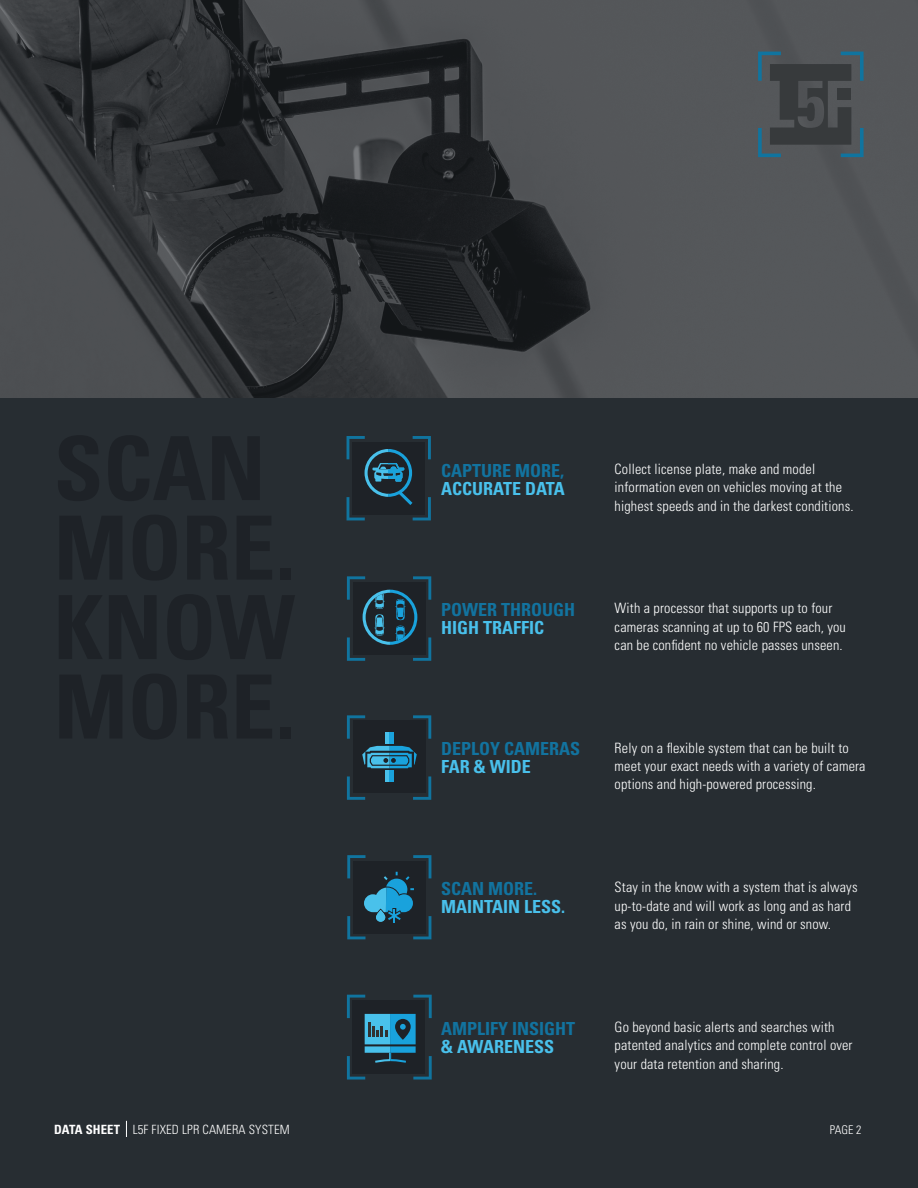
<style>
.page{position:relative;width:918px;height:1188px;background:#272d32}
.page>*{position:absolute;margin:0;border:0;box-sizing:border-box;transform-origin:0 0}
.t1{font:700 condensed 18px "Univers LT Std";color:#12739f}
.t2{font:700 condensed 18px "Univers LT Std";color:#49c0eb}
.t3{font:300 condensed 14.25px/18.3px "Univers LT Std";letter-spacing:.01em;color:#fff}
.t4{font:300 condensed 12.75px "Univers LT Std";letter-spacing:.01em;color:#fff}
.t5{font:300 condensed 12px "Univers LT Std";color:#fff}
.s1{font-weight:700}
</style>
<div class="page">
<svg style="left:0;top:0;width:918px;height:398px;fill:#4e5053"></svg>
<svg style="left:347px;top:855px;width:84px;height:84px"></svg>
<svg style="left:376px;top:910px;width:9px;height:12px"></svg>
<svg style="left:413px;top:1056px;width:19px;height:24px"></svg>
<svg style="left:347px;top:1056px;width:18px;height:24px"></svg>
<div style="left:352px;top:1000px;width:73px;height:73px;background:#1e2227"></div>
<div style="left:365px;top:1046px;width:25px;height:7px;background:#49c1eb"></div>
<div style="left:390px;top:1046px;width:26px;height:7px;background:#19a2dc"></div>
<svg style="left:375px;top:1053px;width:31px;height:10px"></svg>
<svg style="left:347px;top:995px;width:85px;height:49px"></svg>
<svg style="left:126px;top:1121px;width:1px;height:16px"></svg>
<svg style="left:347px;top:436px;width:84px;height:84px"></svg>
<svg style="left:347px;top:576px;width:84px;height:85px"></svg>
<div style="left:353px;top:721px;width:73px;height:72px;background:#1e2227"></div>
<svg style="left:413px;top:715px;width:18px;height:24px"></svg>
<svg style="left:347px;top:715px;width:18px;height:24px"></svg>
<svg style="left:413px;top:776px;width:18px;height:24px"></svg>
<svg style="left:347px;top:776px;width:18px;height:24px"></svg>
<div style="left:385px;top:770px;width:9px;height:12px;background:#49c1eb"></div>
<div style="left:385px;top:732px;width:9px;height:12px;background:#49c1eb"></div>
<div style="left:389px;top:732px;width:5px;height:12px;background:#19a2dc"></div>
<div style="left:389px;top:770px;width:5px;height:12px;background:#19a2dc"></div>
<svg style="left:362px;top:746px;width:55px;height:22px"></svg>
<svg style="left:758px;top:52px;width:106px;height:105px"></svg>
<div style="left:838px;top:88px;width:13px;height:12px;background:#373a3c"></div>
<p class="t4" style="left:54px;top:1122px;width:237px"><span class="s1">DATA SHEET</span> L5F FIXED LPR CAMERA SYSTEM</p>
<p class="t1" style="left:441px;top:459px;width:125px">CAPTURE MORE,</p>
<p class="t2" style="left:441px;top:477px;width:125px">ACCURATE DATA</p>
<p class="t3" style="left:615px;top:460px;width:240px">Collect license plate, make and model information even on vehicles moving at the highest speeds and in the darkest conditions.</p>
<p class="t1" style="left:441px;top:599px;width:136px">POWER THROUGH</p>
<p class="t2" style="left:441px;top:617px;width:104px">HIGH TRAFFIC</p>
<p class="t3" style="left:615px;top:599px;width:233px">With a processor that supports up to four cameras scanning at up to 60 FPS each, you can be confident no vehicle passes unseen.</p>
<p class="t1" style="left:441px;top:738px;width:141px">DEPLOY CAMERAS</p>
<p class="t2" style="left:441px;top:756px;width:91px">FAR &amp; WIDE</p>
<p class="t3" style="left:615px;top:738px;width:252px">Rely on a flexible system that can be built to meet your exact needs with a variety of camera options and high-powered processing.</p>
<p class="t1" style="left:441px;top:878px;width:98px">SCAN MORE.</p>
<p class="t2" style="left:441px;top:896px;width:125px">MAINTAIN LESS.</p>
<p class="t1" style="left:441px;top:1017px;width:136px">AMPLIFY INSIGHT</p>
<p class="t2" style="left:441px;top:1035px;width:115px">&amp; AWARENESS</p>
<p class="t3" style="left:615px;top:878px;width:244px">Stay in the know with a system that is always up-to-date and will work as long and as hard as you do, in rain or shine, wind or snow.</p>
<p class="t3" style="left:615px;top:1018px;width:239px">Go beyond basic alerts and searches with patented analytics and complete control over your data retention and sharing.</p>
<p class="t5" style="left:830px;top:1123px;width:33px">PAGE 2</p>
</div>
